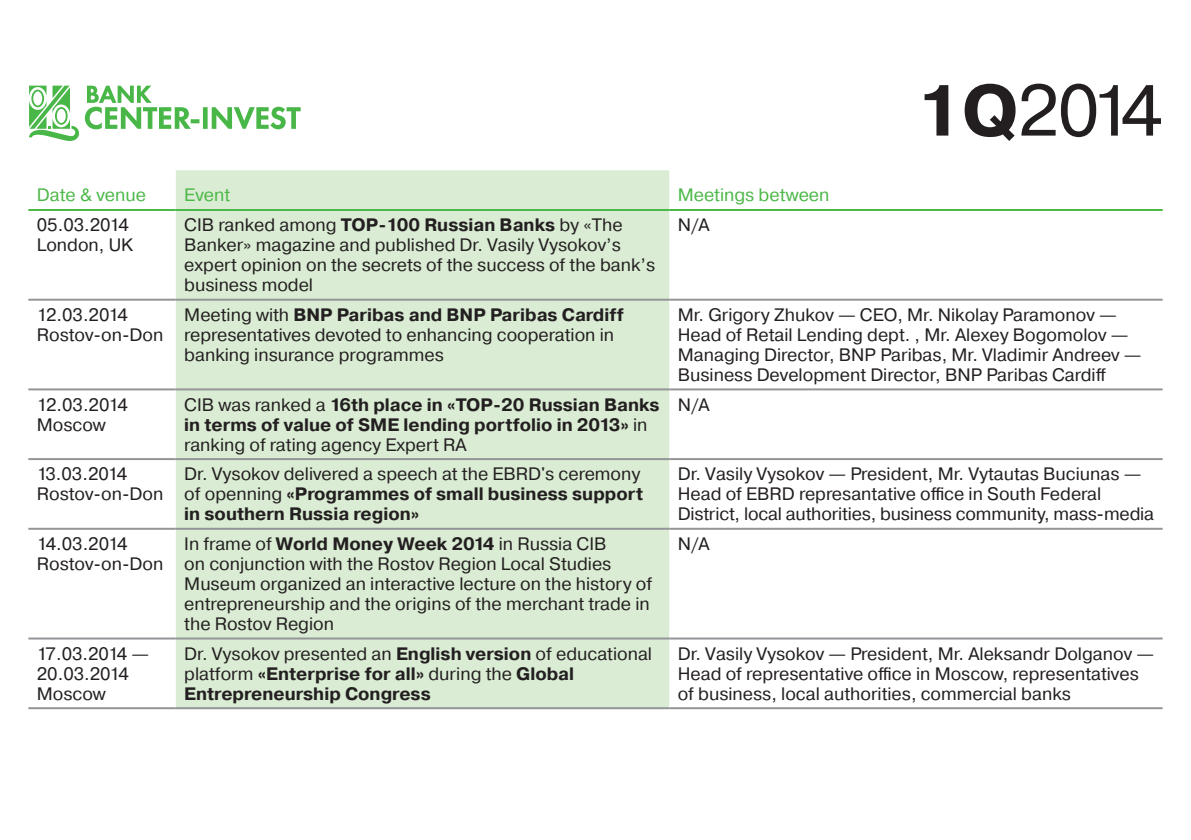
<style>
.page{position:relative;width:1191px;height:840px;background:#fff}
.page>*{position:absolute;margin:0;border:0;box-sizing:border-box;transform-origin:0 0}
.t1{font:72px "Pragmatica";color:#231f20}
.t2{font:18px/20px "Pragmatica";color:#231f20}
.t3{font:700 18px/20px "Pragmatica";color:#231f20}
.t4{font:18px "Pragmatica";color:#4cb848}
.s1{font-weight:700}
.s2{font-weight:400}
</style>
<div class="page">
<svg style="left:29px;top:86px;width:50px;height:55px"></svg>
<svg style="left:85px;top:86px;width:216px;height:43px"></svg>
<svg style="left:28px;top:300px;width:1134px;height:340px"></svg>
<div style="left:176px;top:170px;width:493px;height:536px;background:#daecd4"></div>
<hr style="left:28px;top:388px;width:148px;height:2px;background:#939598">
<hr style="left:176px;top:388px;width:493px;height:2px;background:#939598">
<hr style="left:669px;top:388px;width:493px;height:2px;background:#939598">
<hr style="left:28px;top:458px;width:148px;height:2px;background:#939598">
<hr style="left:176px;top:458px;width:493px;height:2px;background:#939598">
<hr style="left:669px;top:458px;width:493px;height:2px;background:#939598">
<hr style="left:28px;top:527px;width:148px;height:2px;background:#939598">
<hr style="left:176px;top:527px;width:493px;height:2px;background:#939598">
<hr style="left:669px;top:527px;width:493px;height:2px;background:#939598">
<hr style="left:28px;top:637px;width:148px;height:2px;background:#939598">
<hr style="left:176px;top:637px;width:493px;height:2px;background:#939598">
<hr style="left:669px;top:637px;width:493px;height:2px;background:#939598">
<hr style="left:28px;top:706px;width:148px;height:2px;background:#939598">
<hr style="left:176px;top:706px;width:493px;height:2px;background:#939598">
<hr style="left:669px;top:706px;width:493px;height:2px;background:#939598">
<hr style="left:28px;top:209px;width:148px;height:2px;background:#4cb848">
<hr style="left:176px;top:209px;width:493px;height:2px;background:#4cb848">
<hr style="left:669px;top:209px;width:493px;height:2px;background:#4cb848">
<hr style="left:28px;top:298px;width:148px;height:2px;background:#939598">
<hr style="left:176px;top:298px;width:493px;height:2px;background:#939598">
<hr style="left:669px;top:298px;width:493px;height:2px;background:#939598">
<h1 class="t1" style="left:916px;top:66px;width:248px"><span class="s1">1Q</span>2014</h1>
<p class="t4" style="left:37px;top:184px;width:111px">Date &amp; venue</p>
<p class="t4" style="left:184px;top:184px;width:47px">Event</p>
<p class="t4" style="left:677px;top:184px;width:153px">Meetings between</p>
<p class="t2" style="left:37px;top:215px;width:98px">05.03.2014<br>London, UK</p>
<p class="t2" style="left:184px;top:215px;width:472px">CIB ranked among <span class="s1">TOP-100 Russian Banks</span> by «The Banker» magazine and published Dr. Vasily Vysokov’s expert opinion on the secrets of the success of the bank’s business model</p>
<p class="t2" style="left:677px;top:215px;width:34px">N/A</p>
<p class="t2" style="left:37px;top:305px;width:128px">12.03.2014<br>Rostov-on-Don</p>
<p class="t2" style="left:184px;top:305px;width:441px">Meeting with <span class="s1">BNP Paribas and BNP Paribas Cardiff </span>representatives devoted to enhancing cooperation in banking insurance programmes</p>
<p class="t2" style="left:677px;top:305px;width:465px">Mr. Grigory Zhukov — CEO, Mr. Nikolay Paramonov — Head of Retail Lending dept. , Mr. Alexey Bogomolov — Managing Director, BNP Paribas, Mr. Vladimir Andreev — Business Development Director, BNP Paribas Cardiff</p>
<p class="t2" style="left:37px;top:394px;width:92px">12.03.2014<br>Moscow</p>
<p class="t3" style="left:184px;top:394px;width:477px"><span class="s2">CIB was ranked a</span> 16th place in «TOP-20 Russian Banks in terms of value of SME lending portfolio in 2013» <span class="s2">in ranking of rating agency Expert RA</span></p>
<p class="t2" style="left:677px;top:394px;width:34px">N/A</p>
<p class="t2" style="left:37px;top:464px;width:128px">13.03.2014<br>Rostov-on-Don</p>
<p class="t3" style="left:184px;top:464px;width:460px"><span class="s2">Dr. Vysokov delivered a speech at the EBRD's ceremony of openning</span> «Programmes of small business support in southern Russia region»</p>
<p class="t2" style="left:677px;top:464px;width:478px">Dr. Vasily Vysokov — President, Mr. Vytautas Buciunas —<br>Head of EBRD represantative office in South Federal<br>District, local authorities, business community, mass-media</p>
<p class="t2" style="left:37px;top:534px;width:128px">14.03.2014<br>Rostov-on-Don</p>
<p class="t2" style="left:184px;top:534px;width:469px">In frame of <span class="s1">World Money Week 2014</span> in Russia CIB<br>on conjunction with the Rostov Region Local Studies Museum organized an interactive lecture on the history of entrepreneurship and the origins of the merchant trade in the Rostov Region</p>
<p class="t2" style="left:677px;top:534px;width:34px">N/A</p>
<p class="t2" style="left:37px;top:643px;width:114px">17.03.2014 —<br>20.03.2014<br>Moscow</p>
<p class="t3" style="left:184px;top:643px;width:469px"><span class="s2">Dr. Vysokov presented an</span> English version <span class="s2">of educational platform</span> «Enterprise for all» <span class="s2">during the</span> Global<br>Entrepreneurship Congress</p>
<p class="t2" style="left:677px;top:643px;width:478px">Dr. Vasily Vysokov — President, Mr. Aleksandr Dolganov —<br>Head of representative office in Moscow, representatives of business, local authorities, commercial banks</p>
</div>
